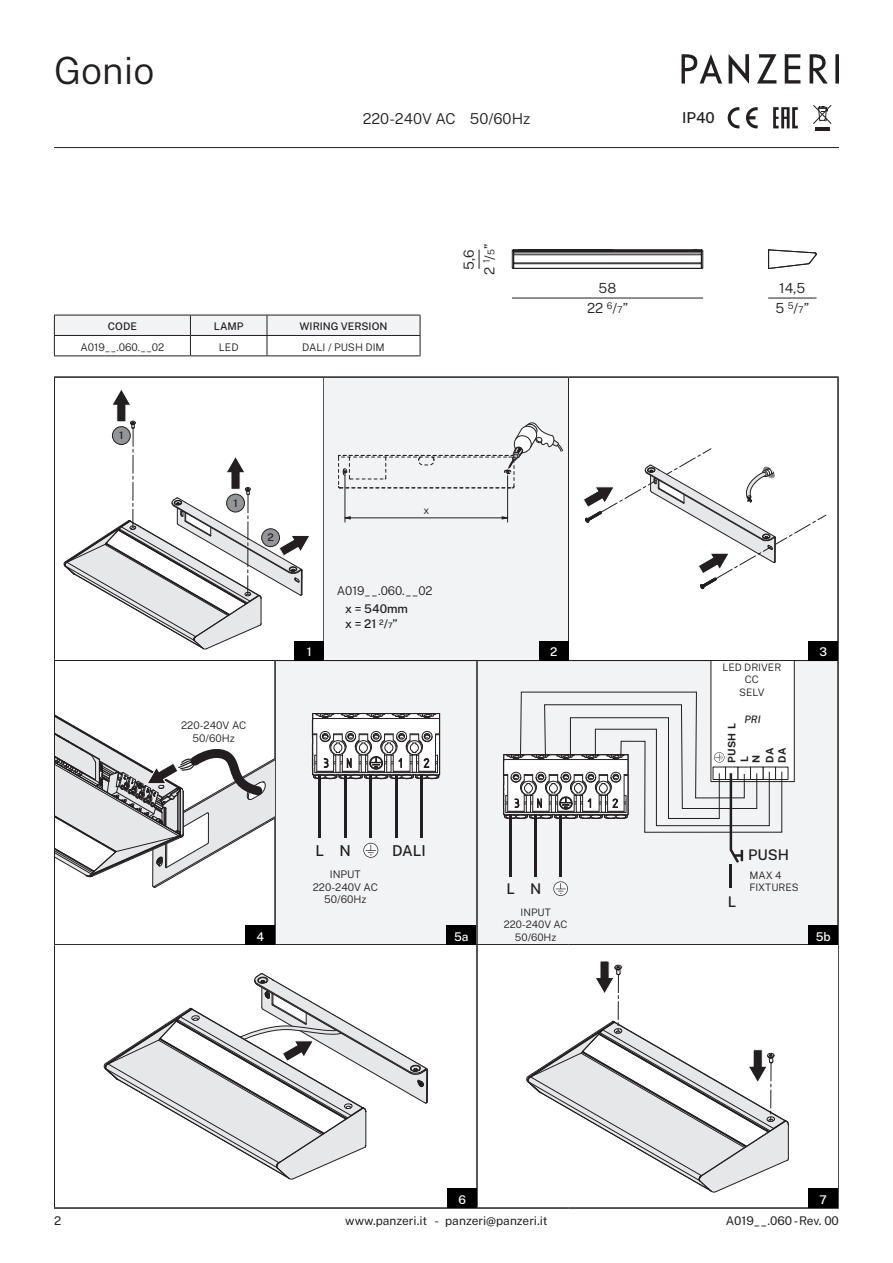
<style>
.page{position:relative;width:893px;height:1263px;background:#fff}
.page>*{position:absolute;margin:0;border:0;box-sizing:border-box;transform-origin:0 0}
.t1{font:300 37.5px "Public Sans";color:#231f20}
.t2{font:300 15px "Public Sans";color:#231f20}
.t3{font:500 15px "Public Sans";color:#231f20}
.t4{font:500 14.7px "Public Sans";color:#231f20}
.t5{font:300 13.95px/20.5px "Public Sans";color:#231f20;text-align:center}
.t6{font:12px "Public Sans";color:#231f20}
.t7{font:300 12px "Public Sans";letter-spacing:-.005em;color:#231f20}
.t8{font:500 12px/14.4px "Public Sans";color:#231f20}
.t9{font:500 12px "Public Sans";color:#fff}
.t10{font:300 10.5px/12.6px "Public Sans";color:#231f20;text-align:center}
.t11{font:500 10.5px "Public Sans";color:#231f20}
.t12{font:300 10.35px/12.3px "Public Sans";color:#231f20;text-align:center}
.t13{font:700 10.35px/12px "Public Sans";color:#231f20}
.t14{font:italic 500 10.35px "Public Sans";color:#231f20}
.s1{font-size:9.3px}
.s2{font-size:7.5px}
</style>
<div class="page">
<svg style="left:728px;top:107px;width:11px;height:21px"></svg>
<svg style="left:746px;top:107px;width:12px;height:21px"></svg>
<hr style="left:815px;top:127px;width:15px;height:4px;background:#231f20">
<svg style="left:813px;top:105px;width:19px;height:19px"></svg>
<svg style="left:773px;top:107px;width:25px;height:21px"></svg>
<svg style="left:682px;top:54px;width:157px;height:30px"></svg>
<div style="left:276px;top:661px;width:561px;height:283px;background:#f2f3f4"></div>
<hr style="left:54px;top:944px;width:221px;height:1px;background:#231f20">
<hr style="left:54px;top:945px;width:2px;height:262px;background:#231f20">
<hr style="left:275px;top:944px;width:49px;height:1px;background:#231f20">
<hr style="left:324px;top:944px;width:153px;height:1px;background:#231f20">
<hr style="left:477px;top:944px;width:92px;height:1px;background:#231f20">
<hr style="left:476px;top:945px;width:2px;height:262px;background:#231f20">
<hr style="left:569px;top:944px;width:270px;height:1px;background:#231f20">
<hr style="left:837px;top:945px;width:2px;height:262px;background:#231f20">
<hr style="left:54px;top:1207px;width:221px;height:2px;background:#231f20">
<hr style="left:275px;top:1207px;width:49px;height:2px;background:#231f20">
<hr style="left:324px;top:1207px;width:153px;height:2px;background:#231f20">
<hr style="left:477px;top:1207px;width:92px;height:2px;background:#231f20">
<hr style="left:569px;top:1207px;width:270px;height:2px;background:#231f20">
<hr style="left:54px;top:376px;width:221px;height:2px;background:#231f20">
<hr style="left:54px;top:378px;width:2px;height:281px;background:#231f20">
<hr style="left:275px;top:376px;width:49px;height:2px;background:#231f20">
<hr style="left:324px;top:376px;width:153px;height:2px;background:#231f20">
<hr style="left:323px;top:378px;width:2px;height:281px;background:#231f20">
<hr style="left:477px;top:376px;width:92px;height:2px;background:#231f20">
<hr style="left:569px;top:376px;width:270px;height:2px;background:#231f20">
<hr style="left:568px;top:378px;width:1px;height:281px;background:#231f20">
<hr style="left:837px;top:378px;width:2px;height:281px;background:#231f20">
<hr style="left:54px;top:659px;width:221px;height:2px;background:#231f20">
<hr style="left:54px;top:661px;width:2px;height:283px;background:#231f20">
<hr style="left:275px;top:659px;width:49px;height:2px;background:#231f20">
<hr style="left:274px;top:661px;width:2px;height:283px;background:#231f20">
<hr style="left:324px;top:659px;width:153px;height:2px;background:#231f20">
<hr style="left:477px;top:659px;width:92px;height:2px;background:#231f20">
<hr style="left:476px;top:661px;width:2px;height:283px;background:#231f20">
<hr style="left:569px;top:659px;width:270px;height:2px;background:#231f20">
<hr style="left:837px;top:661px;width:2px;height:283px;background:#231f20">
<svg style="left:64px;top:390px;width:245px;height:260px"></svg>
<div style="left:325px;top:378px;width:243px;height:281px;background:#f2f3f4"></div>
<hr style="left:507px;top:476px;width:1px;height:46px;background:#231f20">
<hr style="left:345px;top:476px;width:1px;height:46px;background:#231f20">
<hr style="left:345px;top:518px;width:163px;height:1px;background:#231f20">
<svg style="left:502px;top:516px;width:6px;height:3px"></svg>
<svg style="left:345px;top:516px;width:6px;height:3px"></svg>
<svg style="left:338px;top:422px;width:225px;height:67px"></svg>
<svg style="left:583px;top:448px;width:243px;height:141px"></svg>
<svg style="left:56px;top:715px;width:218px;height:173px"></svg>
<svg style="left:312px;top:713px;width:128px;height:66px"></svg>
<hr style="left:318px;top:775px;width:3px;height:63px;background:#231f20">
<hr style="left:344px;top:775px;width:3px;height:63px;background:#231f20">
<hr style="left:370px;top:775px;width:2px;height:63px;background:#231f20">
<hr style="left:395px;top:775px;width:3px;height:63px;background:#231f20">
<hr style="left:421px;top:775px;width:2px;height:63px;background:#231f20">
<svg style="left:363px;top:843px;width:15px;height:15px"></svg>
<hr style="left:509px;top:815px;width:3px;height:61px;background:#231f20">
<hr style="left:534px;top:815px;width:3px;height:61px;background:#231f20">
<hr style="left:559px;top:815px;width:3px;height:61px;background:#231f20">
<svg style="left:553px;top:881px;width:15px;height:15px"></svg>
<svg style="left:503px;top:661px;width:291px;height:202px"></svg>
<hr style="left:730px;top:864px;width:2px;height:24px;background:#231f20">
<svg style="left:104px;top:973px;width:324px;height:206px"></svg>
<svg style="left:526px;top:961px;width:263px;height:231px"></svg>
<svg style="left:54px;top:315px;width:367px;height:40px"></svg>
<hr style="left:54px;top:355px;width:136px;height:1px;background:#231f20">
<hr style="left:190px;top:355px;width:77px;height:1px;background:#231f20">
<hr style="left:267px;top:355px;width:153px;height:1px;background:#231f20">
<svg style="left:512px;top:249px;width:191px;height:20px"></svg>
<svg style="left:768px;top:249px;width:49px;height:20px"></svg>
<hr style="left:512px;top:298px;width:191px;height:1px;background:#231f20">
<hr style="left:768px;top:298px;width:48px;height:1px;background:#231f20">
<svg style="left:479px;top:250px;width:1px;height:18px"></svg>
<hr style="left:54px;top:147px;width:785px;height:1px;background:#231f20">
<div style="left:808px;top:1189px;width:30px;height:19px;background:#000"></div>
<div style="left:447px;top:1189px;width:30px;height:19px;background:#000"></div>
<div style="left:446px;top:926px;width:30px;height:19px;background:#000"></div>
<div style="left:245px;top:926px;width:30px;height:19px;background:#000"></div>
<div style="left:808px;top:641px;width:30px;height:19px;background:#000"></div>
<div style="left:808px;top:926px;width:30px;height:19px;background:#000"></div>
<div style="left:294px;top:641px;width:30px;height:19px;background:#000"></div>
<div style="left:539px;top:641px;width:30px;height:19px;background:#000"></div>
<h1 class="t1" style="left:54px;top:43px;width:102px">Gonio</h1>
<h2 class="t2" style="left:363px;top:107px;width:169px">220-240V AC 50/60Hz</h2>
<h2 class="t3" style="left:682px;top:107px;width:34px">IP40</h2>
<h3 class="t5" style="left:458px;top:275px;width:33px;rotate:-90deg">5,6<br>2 <sup>1</sup>/<span class="s1">5</span>”</h3>
<h3 class="t5" style="left:587px;top:277px;width:42px">58<br>22 <sup>6</sup>/<span class="s1">7</span>”</h3>
<h3 class="t5" style="left:776px;top:277px;width:35px;text-align:left">14,5<br>5 <sup>5</sup>/<span class="s1">7</span>”</h3>
<p class="t11" style="left:108px;top:319px;width:30px">CODE</p>
<p class="t11" style="left:214px;top:319px;width:31px">LAMP</p>
<p class="t11" style="left:300px;top:319px;width:89px">WIRING VERSION</p>
<p class="t10" style="left:80px;top:340px;width:85px">A019__.060.__02</p>
<p class="t10" style="left:219px;top:340px;width:21px">LED</p>
<p class="t10" style="left:302px;top:340px;width:84px">DALI / PUSH DIM</p>
<p class="t11" style="left:119px;top:428px;width:6px">1</p>
<p class="t11" style="left:233px;top:495px;width:6px">1</p>
<p class="t11" style="left:267px;top:530px;width:8px">2</p>
<p class="t10" style="left:181px;top:718px;width:67px">220-240V AC<br>50/60Hz</p>
<p class="t10" style="left:423px;top:504px;width:7px">x</p>
<p class="t7" style="left:337px;top:582px;width:97px">A019__.060.__02</p>
<p class="t8" style="left:345px;top:601px;width:64px">x = 540mm x = 21 <sup>2</sup>/<span class="s2">7</span>”</p>
<p class="t9" style="left:307px;top:643px;width:6px">1</p>
<p class="t9" style="left:550px;top:643px;width:9px">2</p>
<h2 class="t3" style="left:315px;top:839px;width:37px">L N</h2>
<h2 class="t3" style="left:392px;top:839px;width:35px">DALI</h2>
<p class="t10" style="left:313px;top:867px;width:67px">INPUT<br>220-240V AC<br>50/60Hz</p>
<p class="t9" style="left:256px;top:928px;width:9px">4</p>
<p class="t9" style="left:454px;top:928px;width:16px">5a</p>
<h3 class="t4" style="left:506px;top:878px;width:36px">L N</h3>
<p class="t12" style="left:504px;top:905px;width:65px">INPUT<br>220-240V AC<br>50/60Hz</p>
<p class="t12" style="left:722px;top:660px;width:60px">LED DRIVER<br>CC<br>SELV</p>
<p class="t14" style="left:744px;top:712px;width:18px">PRI</p>
<p class="t13" style="left:725px;top:762px;width:41px;rotate:-90deg">PUSH L</p>
<p class="t13" style="left:763px;top:763px;width:16px;rotate:-90deg">DA<br>DA</p>
<p class="t13" style="left:738px;top:763px;width:10px;rotate:-90deg">L<br>N</p>
<p class="t9" style="left:819px;top:643px;width:9px">3</p>
<h3 class="t4" style="left:728px;top:891px;width:10px">L</h3>
<h3 class="t4" style="left:748px;top:844px;width:43px">PUSH</h3>
<p class="t12" style="left:749px;top:868px;width:51px;text-align:left">MAX 4<br>FIXTURES</p>
<p class="t9" style="left:816px;top:928px;width:16px">5b</p>
<p class="t9" style="left:458px;top:1191px;width:9px">6</p>
<p class="t9" style="left:820px;top:1191px;width:9px">7</p>
<p class="t6" style="left:54px;top:1212px;width:9px">2</p>
<p class="t6" style="left:345px;top:1212px;width:204px">www.panzeri.it - panzeri@panzeri.it</p>
<p class="t6" style="left:726px;top:1212px;width:115px">A019__.060 - Rev. 00</p>
</div>
